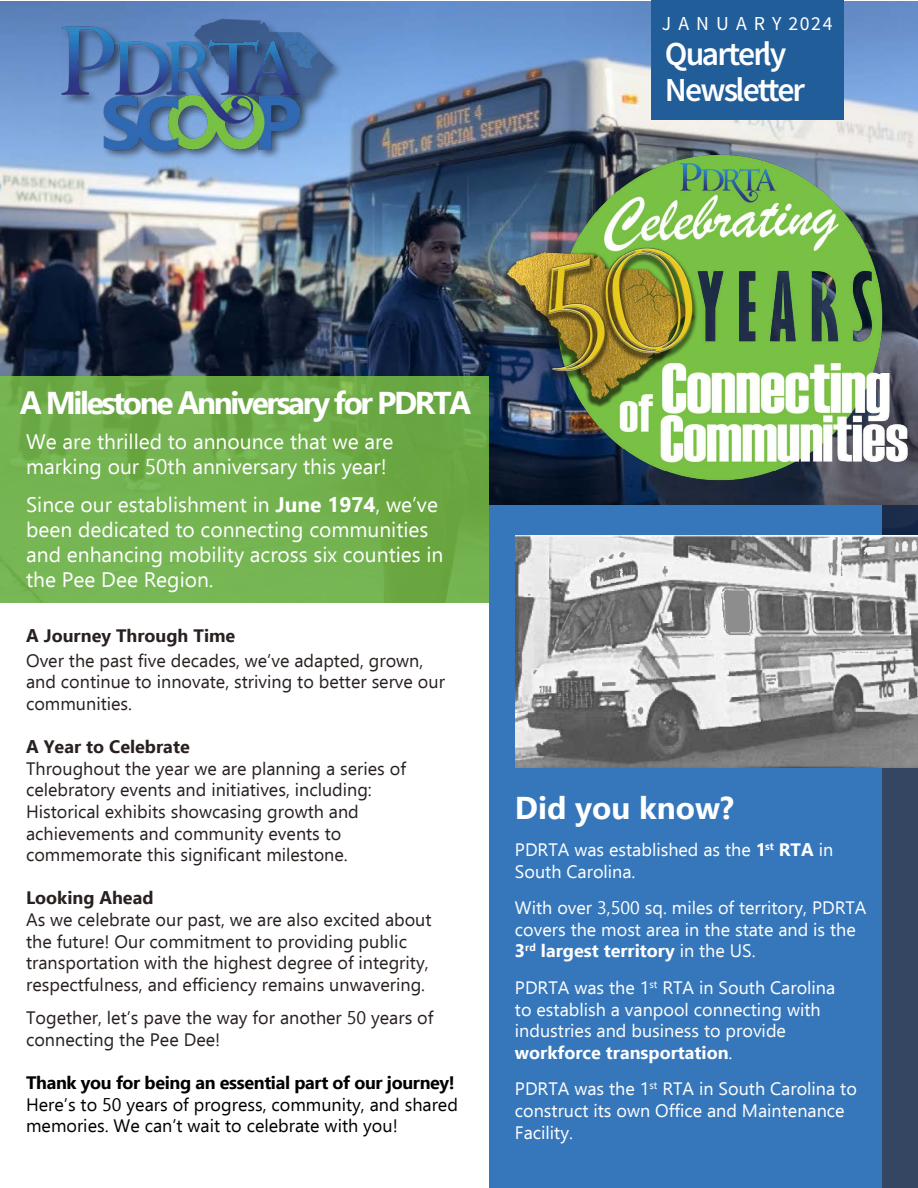
<style>
.page{position:relative;width:918px;height:1188px;background:#fff}
.page>*{position:absolute;margin:0;border:0;box-sizing:border-box;transform-origin:0 0}
.t1{font:33.75px "Source Sans Variable";letter-spacing:-.055em;color:#fff}
.t2{font:700 31.5px "Ebrima";letter-spacing:-.075em;color:#fff}
.t3{font:700 31.5px "Ebrima";color:#fff}
.t4{font:21px/25.2px "Ebrima";color:#fff}
.t5{font:19.8px "Source Sans Variable";color:#fff}
.t6{font:18px/21.6px "Ebrima";color:#28211f}
.t7{font:18px/21.6px "Ebrima";color:#fff}
.t8{font:18px/21.6px "Ebrima";color:#000}
.t9{font:700 18px "Ebrima";color:#28211f}
.t10{font:700 18px "Ebrima";letter-spacing:-.02em;color:#000}
.s1{font-weight:700}
</style>
<div class="page">
<img style="left:0;top:1px;width:918px;height:504px">
<div style="left:882px;top:505px;width:36px;height:683px;background:#354663"></div>
<svg style="left:0;top:376px;width:489px;height:226px;background:#70af4b"></svg>
<div style="left:489px;top:505px;width:393px;height:683px;background:#3677bb"></div>
<div style="left:651px;top:0;width:192px;height:119px;background:#215d98"></div>
<div style="left:192px;top:17px;width:153px;height:126px;background:#000;opacity:.75"></div>
<img style="left:193px;top:19px;width:142px;height:113px">
<div style="left:60px;top:24px;width:250px;height:137px;background:#000;opacity:.5"></div>
<img style="left:62px;top:27px;width:237px;height:123px">
<img style="left:515px;top:535px;width:403px;height:232px">
<img style="left:487px;top:128px;width:431px;height:363px">
<p class="t5" style="left:662px;top:12px;width:172px">J A N U A R Y 2024</p>
<h1 class="t1" style="left:665px;top:33px;width:123px">Quarterly</h1>
<h1 class="t1" style="left:665px;top:70px;width:142px">Newsletter</h1>
<h2 class="t2" style="left:20px;top:378px;width:453px">A Milestone Anniversary for PDRTA</h2>
<p class="t4" style="left:26px;top:429px;width:369px">We are thrilled to announce that we are marking our 50th anniversary this year!</p>
<p class="t4" style="left:26px;top:491px;width:419px">Since our establishment in <span class="s1">June 1974</span>, we’ve been dedicated to connecting communities and enhancing mobility across six counties in the Pee Dee Region.</p>
<p class="t9" style="left:26px;top:622px;width:211px">A Journey Through Time</p>
<p class="t6" style="left:26px;top:649px;width:420px">Over the past five decades, we’ve adapted, grown, and continue to innovate, striving to better serve our communities.</p>
<p class="t9" style="left:26px;top:733px;width:165px">A Year to Celebrate</p>
<p class="t6" style="left:26px;top:757px;width:381px">Throughout the year we are planning a series of celebratory events and initiatives, including:<br>Historical exhibits showcasing growth and achievements and community events to commemorate this significant milestone.</p>
<p class="t9" style="left:26px;top:884px;width:129px">Looking Ahead</p>
<p class="t6" style="left:26px;top:908px;width:407px">As we celebrate our past, we are also excited about the future! Our commitment to providing public transportation with the highest degree of integrity, respectfulness, and efficiency remains unwavering.</p>
<p class="t6" style="left:26px;top:1007px;width:409px">Together, let’s pave the way for another 50 years of connecting the Pee Dee!</p>
<p class="t10" style="left:26px;top:1069px;width:430px">Thank you for being an essential part of our journey!</p>
<p class="t8" style="left:26px;top:1093px;width:433px">Here’s to 50 years of progress, community, and shared memories. We can’t wait to celebrate with you!</p>
<h2 class="t3" style="left:515px;top:783px;width:221px">Did you know?</h2>
<p class="t7" style="left:515px;top:838px;width:320px">PDRTA was established as the <span class="s1">1</span><sup>st</sup> <span class="s1">RTA</span> in<br>South Carolina.</p>
<p class="t7" style="left:515px;top:896px;width:353px">With over 3,500 sq. miles of territory, PDRTA covers the most area in the state and is the<br><span class="s1">3</span><sup>rd</sup> <span class="s1">largest territory</span> in the US.</p>
<p class="t7" style="left:515px;top:976px;width:322px">PDRTA was the 1<sup>st</sup> RTA in South Carolina to establish a vanpool connecting with industries and business to provide <span class="s1">workforce transportation</span>.</p>
<p class="t7" style="left:515px;top:1078px;width:343px">PDRTA was the 1<sup>st</sup> RTA in South Carolina to construct its own Office and Maintenance<br>Facility.</p>
</div>
